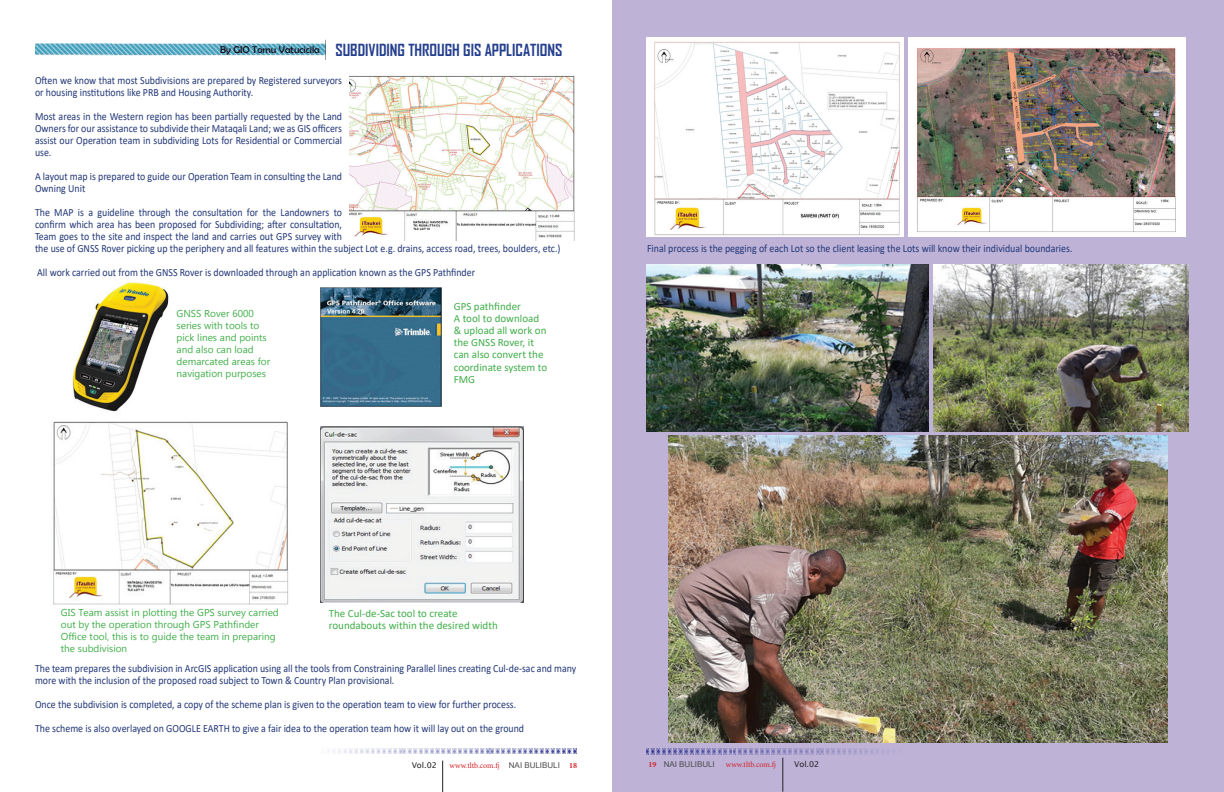
<style>
.page{position:relative;width:1224px;height:792px;background:#fff}
.page>*{position:absolute;margin:0;border:0;box-sizing:border-box;transform-origin:0 0}
.t1{font:700 16px "Agency FB";color:#253f8e}
.t2{font:11px/12px "Calibri";color:#233878;scale:.9 1}
.t3{font:11px/12.1px "Calibri";color:#40ae49}
.t4{font:10px/12px "Microsoft New Tai Lue";color:#40ae49}
.t5{font:10px "Berlin Sans FB";color:#180b18}
.t6{font:8px "Minion Pro";color:#d1232a}
.t7{font:8px "Microsoft Sans Serif";color:#4b4c4d}
.t8{font:8px "Lucida Sans Unicode";color:#231f20}
.s1{font-family:"Microsoft Sans Serif";color:#4b4c4d}
.s2{font-weight:700}
.s3{font-family:"Minion Pro";font-weight:700;color:#d1232a}
</style>
<div class="page">
<div style="left:612px;top:0;width:612px;height:792px;background:#beb3d7"></div>
<hr style="left:783px;top:758px;width:1px;height:34px;background:#231f20">
<hr style="left:442px;top:761px;width:1px;height:31px;background:#231f20">
<img style="left:111px;top:39px;width:215px;height:21px">
<img style="left:36px;top:43px;width:75px;height:13px">
<img style="left:72px;top:282px;width:97px;height:130px">
<img style="left:321px;top:287px;width:120px;height:119px">
<img style="left:349px;top:75px;width:226px;height:165px">
<img style="left:53px;top:421px;width:236px;height:184px">
<img style="left:491px;top:749px;width:86px;height:5px">
<img style="left:333px;top:749px;width:156px;height:5px">
<img style="left:321px;top:427px;width:202px;height:175px">
<img style="left:646px;top:38px;width:258px;height:199px">
<img style="left:908px;top:38px;width:278px;height:199px">
<img style="left:646px;top:264px;width:283px;height:167px">
<img style="left:933px;top:264px;width:256px;height:167px">
<img style="left:668px;top:436px;width:499px;height:307px">
<img style="left:646px;top:749px;width:238px;height:5px">
<h1 class="t1" style="left:335px;top:40px;width:229px">SUBDIVIDING THROUGH GIS APPLICATIONS</h1>
<p class="t5" style="left:220px;top:44px;width:101px">By GIO Tomu Vatucicila</p>
<p class="t2" style="left:35px;top:74px;width:343px">Often we know that most Subdivisions are prepared by Registered surveyors or housing institutions like PRB and Housing Authority.</p>
<p class="t2" style="left:35px;top:110px;width:343px;text-align:justify">Most areas in the Western region has been partially requested by the Land Owners for our assistance to subdivide their Mataqali Land; we as GIS officers assist our Operation team in subdividing Lots for Residential or Commercial use.</p>
<p class="t2" style="left:35px;top:170px;width:343px">A layout map is prepared to guide our Operation Team in consulting the Land<br>Owning Unit</p>
<p class="t2" style="left:35px;top:206px;width:585px">The MAP is a guideline through the consultation for the Landowners to<br>confirm which area has been proposed for Subdividing; after consultation,<br>Team goes to the site and inspect the land and carries out GPS survey with<br>the use of GNSS Rover picking up the periphery and all features within the subject Lot e.g. drains, access road, trees, boulders, etc.)</p>
<p class="t2" style="left:37px;top:266px;width:488px">All work carried out from the GNSS Rover is downloaded through an application known as the GPS Pathfinder</p>
<p class="t4" style="left:177px;top:308px;width:95px">GNSS Rover 6000 series with tools to pick lines and points and also can load demarcated areas for navigation purposes</p>
<p class="t3" style="left:454px;top:300px;width:95px">GPS pathfinder<br>A tool to download &amp; upload all work on the GNSS Rover, it can also convert the coordinate system to<br>FMG</p>
<p class="t2" style="left:647px;top:242px;width:474px">Final process is the pegging of each Lot so the client leasing the Lots will know their individual boundaries.</p>
<p class="t4" style="left:61px;top:607px;width:220px">GIS Team assist in plotting the GPS survey carried out by the operation through GPS Pathfinder Office tool, this is to guide the team in preparing the subdivision</p>
<p class="t3" style="left:329px;top:607px;width:171px">The Cul-de-Sac tool to create roundabouts within the desired width</p>
<p class="t2" style="left:35px;top:662px;width:603px">The team prepares the subdivision in ArcGIS application using all the tools from Constraining Parallel lines creating Cul-de-sac and many more with the inclusion of the proposed road subject to Town &amp; Country Plan provisional.</p>
<p class="t2" style="left:35px;top:692px;width:545px;line-height:24px">Once the subdivision is completed, a copy of the scheme plan is given to the operation team to view for further process.<br>The scheme is also overlayed on GOOGLE EARTH to give a fair idea to the operation team how it will lay out on the ground</p>
<p class="t8" style="left:412px;top:759px;width:27px">Vol.02</p>
<p class="t6" style="left:450px;top:760px;width:129px">www.tltb.com.fj <span class="s1">NAI BULIBULI</span> <span class="s2">18</span></p>
<p class="t7" style="left:649px;top:759px;width:68px"><span class="s3">19</span> NAI BULIBULI</p>
<p class="t6" style="left:726px;top:759px;width:52px">www.tltb.com.fj</p>
<p class="t8" style="left:794px;top:757px;width:27px">Vol.02</p>
</div>
